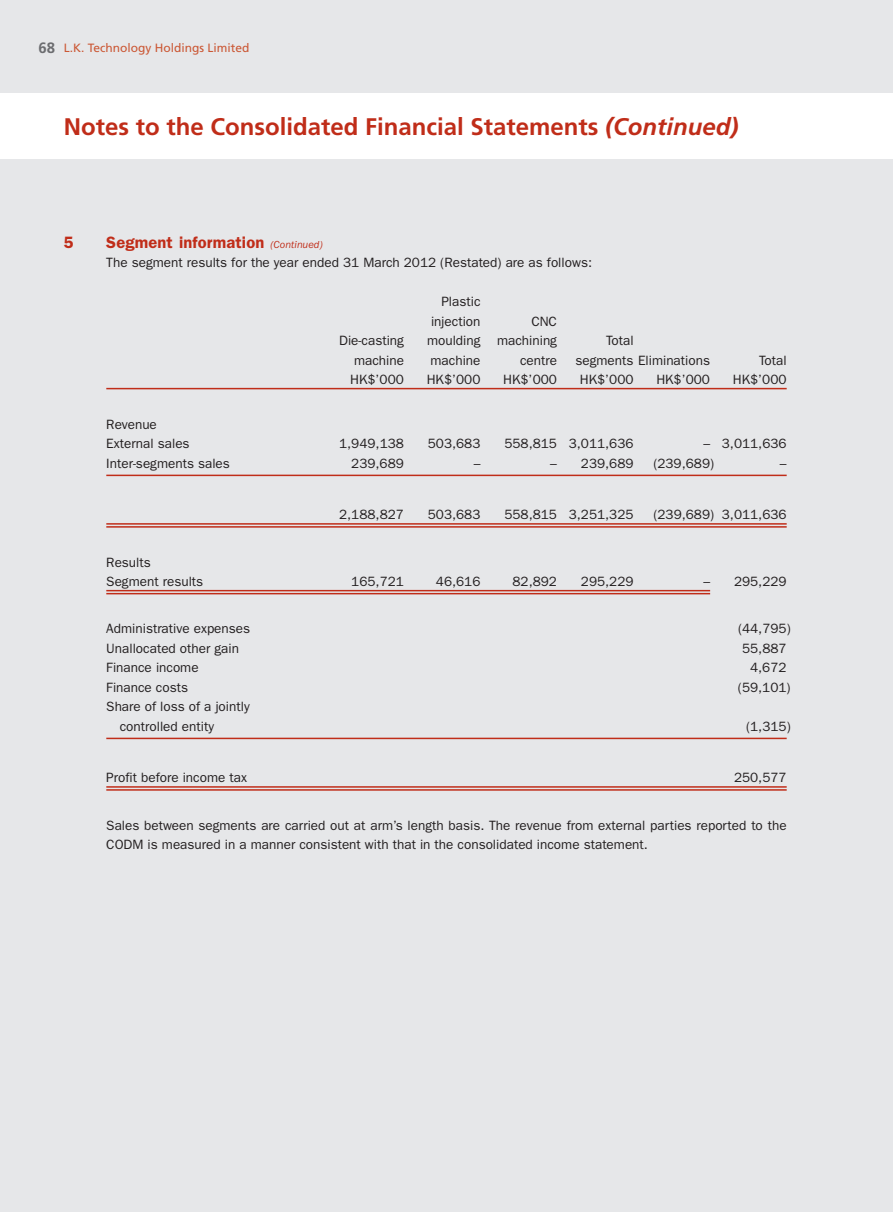
<style>
.page{position:relative;width:893px;height:1212px;background:#e6e7e9}
.page>*{position:absolute;margin:0;border:0;box-sizing:border-box;transform-origin:0 0}
.t1{font:700 24px "Frutiger LT Std";color:#c02d19}
.t2{font:600 16.5px "ITC Franklin Gothic Std";letter-spacing:.01em;color:#c02d19}
.t3{font:13.5px/19.5px "ITC Franklin Gothic Std";color:#231f20}
.t4{font:12px "Frutiger LT Std";color:#cb5835}
.s1{font-weight:700;font-size:15px;color:#6c6d70}
.s2{font-style:italic}
.s3{font-weight:400;font-style:italic;font-size:10.5px}
</style>
<div class="page">
<div style="left:0;top:94px;width:893px;height:65px;background:#fff"></div>
<hr style="left:106px;top:388px;width:681px;height:1px;background:#c02d19">
<hr style="left:106px;top:475px;width:681px;height:1px;background:#c02d19">
<hr style="left:106px;top:523px;width:681px;height:2px;background:#c02d19">
<hr style="left:106px;top:526px;width:681px;height:2px;background:#c02d19">
<hr style="left:106px;top:590px;width:604px;height:1px;background:#c02d19">
<hr style="left:106px;top:593px;width:604px;height:1px;background:#c02d19">
<hr style="left:106px;top:738px;width:681px;height:1px;background:#c02d19">
<hr style="left:106px;top:786px;width:681px;height:2px;background:#c02d19">
<hr style="left:106px;top:789px;width:681px;height:2px;background:#c02d19">
<p class="t4" style="left:39px;top:41px;width:212px"><span class="s1">68</span> L.K. Technology Holdings Limited</p>
<p class="t1" style="left:64px;top:112px;width:676px">Notes to the Consolidated Financial Statements <span class="s2">(Continued)</span></p>
<p class="t2" style="left:64px;top:232px;width:11px">5</p>
<p class="t2" style="left:106px;top:232px;width:218px">Segment information <span class="s3">(Continued)</span></p>
<p class="t3" style="left:106px;top:253px;width:487px">The segment results for the year ended 31 March 2012 (Restated) are as follows:</p>
<p class="t3" style="left:431px;top:292px;width:51px;text-align:right">Plastic injection</p>
<p class="t3" style="left:531px;top:311px;width:27px">CNC</p>
<p class="t3" style="left:106px;top:415px;width:85px">Revenue<br>External sales</p>
<p class="t3" style="left:339px;top:331px;width:66px">Die-casting</p>
<p class="t3" style="left:427px;top:331px;width:131px">moulding machining</p>
<p class="t3" style="left:606px;top:331px;width:29px">Total</p>
<p class="t3" style="left:354px;top:350px;width:51px">machine</p>
<p class="t3" style="left:431px;top:350px;width:51px">machine</p>
<p class="t3" style="left:520px;top:350px;width:38px">centre</p>
<p class="t3" style="left:575px;top:350px;width:136px">segments Eliminations</p>
<p class="t3" style="left:759px;top:350px;width:29px">Total</p>
<p class="t3" style="left:350px;top:370px;width:55px">HK$’000</p>
<p class="t3" style="left:427px;top:370px;width:55px">HK$’000</p>
<p class="t3" style="left:503px;top:370px;width:55px">HK$’000</p>
<p class="t3" style="left:580px;top:370px;width:55px">HK$’000</p>
<p class="t3" style="left:656px;top:370px;width:55px">HK$’000</p>
<p class="t3" style="left:733px;top:370px;width:55px">HK$’000</p>
<p class="t3" style="left:339px;top:434px;width:66px">1,949,138</p>
<p class="t3" style="left:428px;top:434px;width:54px">503,683</p>
<p class="t3" style="left:504px;top:434px;width:131px">558,815 3,011,636</p>
<p class="t3" style="left:703px;top:434px;width:85px">– 3,011,636</p>
<p class="t3" style="left:106px;top:454px;width:125px">Inter-segments sales</p>
<p class="t3" style="left:351px;top:454px;width:54px">239,689</p>
<p class="t3" style="left:474px;top:454px;width:8px">–</p>
<p class="t3" style="left:550px;top:454px;width:85px">– 239,689</p>
<p class="t3" style="left:653px;top:454px;width:62px">(239,689)</p>
<p class="t3" style="left:780px;top:454px;width:8px">–</p>
<p class="t3" style="left:339px;top:505px;width:66px">2,188,827</p>
<p class="t3" style="left:428px;top:505px;width:54px">503,683</p>
<p class="t3" style="left:504px;top:505px;width:131px">558,815 3,251,325</p>
<p class="t3" style="left:653px;top:505px;width:135px">(239,689) 3,011,636</p>
<p class="t3" style="left:106px;top:552px;width:98px">Results<br>Segment results</p>
<p class="t3" style="left:351px;top:572px;width:54px">165,721</p>
<p class="t3" style="left:436px;top:572px;width:46px">46,616</p>
<p class="t3" style="left:512px;top:572px;width:46px">82,892</p>
<p class="t3" style="left:581px;top:572px;width:54px">295,229</p>
<p class="t3" style="left:703px;top:572px;width:85px">– 295,229</p>
<p class="t3" style="left:106px;top:619px;width:145px">Administrative expenses</p>
<p class="t3" style="left:738px;top:619px;width:54px">(44,795)</p>
<p class="t3" style="left:106px;top:639px;width:134px">Unallocated other gain</p>
<p class="t3" style="left:742px;top:639px;width:46px">55,887</p>
<p class="t3" style="left:106px;top:658px;width:94px">Finance income</p>
<p class="t3" style="left:750px;top:658px;width:38px">4,672</p>
<p class="t3" style="left:106px;top:678px;width:83px">Finance costs</p>
<p class="t3" style="left:738px;top:678px;width:54px">(59,101)</p>
<p class="t3" style="left:120px;top:697px;width:131px;text-indent:-14px">Share of loss of a jointly controlled entity</p>
<p class="t3" style="left:746px;top:717px;width:46px">(1,315)</p>
<p class="t3" style="left:106px;top:768px;width:142px">Profit before income tax</p>
<p class="t3" style="left:734px;top:768px;width:54px">250,577</p>
<p class="t3" style="left:106px;top:815px;width:682px">Sales between segments are carried out at arm’s length basis. The revenue from external parties reported to the<br>CODM is measured in a manner consistent with that in the consolidated income statement.</p>
</div>
